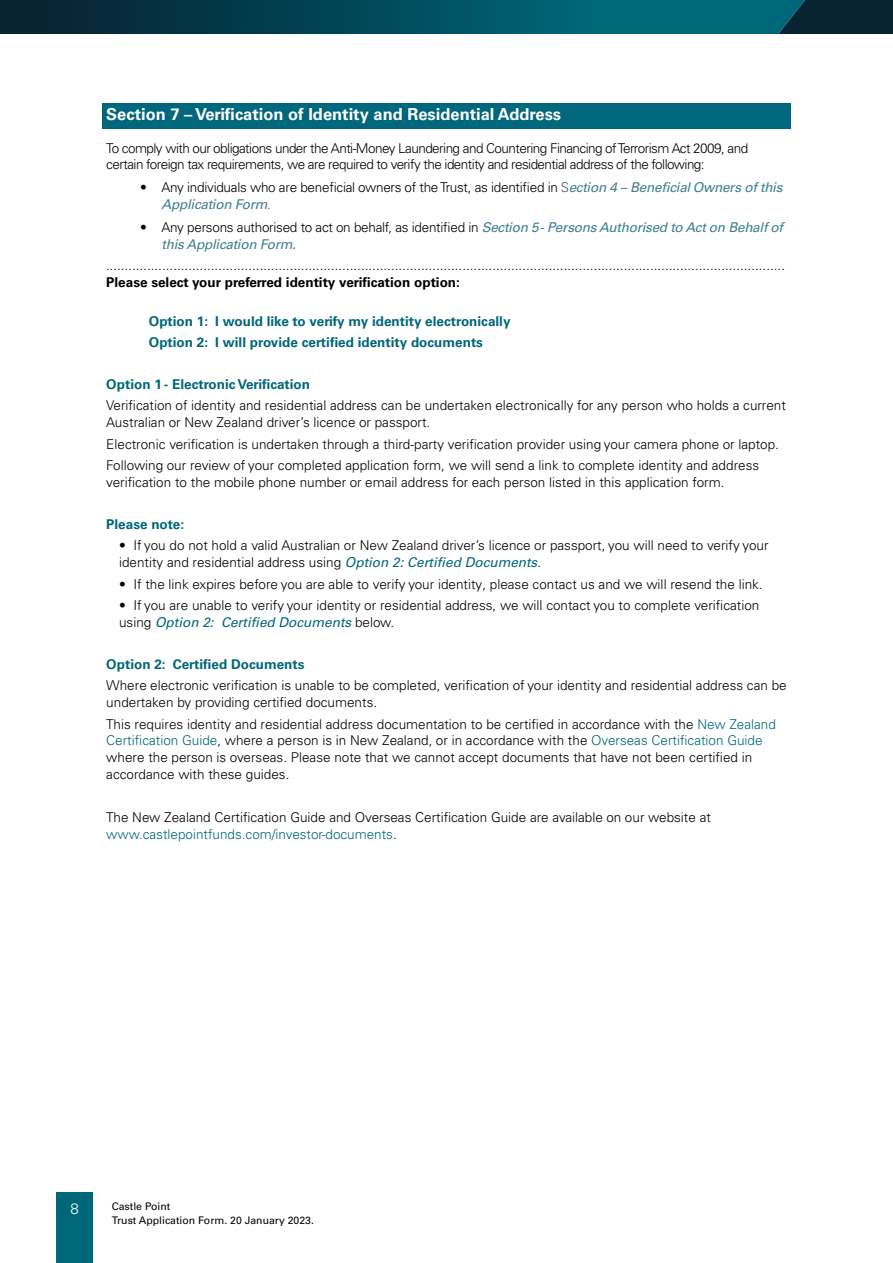
<style>
.page{position:relative;width:893px;height:1263px;background:#fff}
.page>*{position:absolute;margin:0;border:0;box-sizing:border-box;transform-origin:0 0}
.t1{font:700 16.5px "Univers LT Pro 65";color:#fff}
.t2{font:300 15px "Univers LT Pro 45";color:#fff}
.t3{font:300 13.5px/17px "Univers LT Pro 45";color:#000}
.t4{font:300 13.5px/15.8px "Univers LT Pro 45";letter-spacing:-.04em;color:#000}
.t5{font:300 13.5px "Univers LT Pro 45";letter-spacing:-.02em;color:#000}
.t6{font:700 13.5px/21.1px "Univers LT Pro 65";color:#006779}
.t7{font:700 13.5px "Univers LT Pro 65";color:#000}
.t8{font:italic 13.5px "Univers LT Pro 55";color:#006779}
.t9{font:italic 13.5px "Univers LT Pro 55";letter-spacing:-.02em;color:#3f7e8f}
.t10{font:10.5px/13.5px "Univers LT Std";color:#000}
.s1{color:#575756}
.s2{font-family:"Univers LT Pro 55";font-weight:400;font-style:italic;color:#3f7e8f}
.s3{font-family:"Univers LT Pro 45";font-weight:300;font-style:normal;color:#575756}
.s4{font-family:"Univers LT Pro 55";font-weight:400;font-style:italic;color:#006779}
.s5{font-family:"Univers LT Pro 45";font-weight:300;font-style:normal;color:#000}
.s6{color:#006779}
</style>
<div class="page">
<div style="left:102px;top:104px;width:689px;height:25px;background:#00677d"></div>
<div style="left:57px;top:1192px;width:36px;height:71px;background:#006779"></div>
<svg style="left:0;top:0;width:893px;height:34px"></svg>
<p class="t1" style="left:106px;top:105px;width:456px">Section 7 – Verification of Identity and Residential Address</p>
<p class="t4" style="left:106px;top:140px;width:643px">To comply with our obligations under the Anti-Money Laundering and Countering Financing of Terrorism Act 2009, and certain foreign tax requirements, we are required to verify the identity and residential address of the following:</p>
<p class="t5" style="left:140px;top:179px;width:644px">• Any individuals who are beneficial owners of the Trust, as identified in <span class="s1">S</span><span class="s2">ection 4 – Beneficial Owners of this</span></p>
<p class="t9" style="left:162px;top:196px;width:111px">Application Form<span class="s3">.</span></p>
<p class="t5" style="left:140px;top:219px;width:644px">• Any persons authorised to act on behalf, as identified in <span class="s2">Section 5 - Persons Authorised to Act on Behalf of</span></p>
<p class="t9" style="left:162px;top:236px;width:136px">this Application Form.</p>
<p class="t3" style="left:106px;top:257px;width:680px">.....................................................................................................................................................................................</p>
<p class="t7" style="left:106px;top:275px;width:355px">Please select your preferred identity verification option:</p>
<p class="t6" style="left:149px;top:310px;width:363px">Option 1: I would like to verify my identity electronically<br>Option 2: I will provide certified identity documents</p>
<p class="t6" style="left:106px;top:374px;width:205px">Option 1 - Electronic Verification</p>
<p class="t3" style="left:106px;top:397px;width:681px">Verification of identity and residential address can be undertaken electronically for any person who holds a current<br>Australian or New Zealand driver’s licence or passport.</p>
<p class="t3" style="left:106px;top:433px;width:674px;line-height:21.1px">Electronic verification is undertaken through a third-party verification provider using your camera phone or laptop.<br>Following our review of your completed application form, we will send a link to complete identity and address</p>
<p class="t3" style="left:106px;top:473px;width:620px">verification to the mobile phone number or email address for each person listed in this application form.</p>
<p class="t6" style="left:106px;top:514px;width:79px">Please note:</p>
<p class="t3" style="left:119px;top:537px;width:651px">• If you do not hold a valid Australian or New Zealand driver’s licence or passport, you will need to verify your identity and residential address using <span class="s4">Option 2: Certified Documents</span>.</p>
<p class="t3" style="left:119px;top:575px;width:645px">• If the link expires before you are able to verify your identity, please contact us and we will resend the link.</p>
<p class="t3" style="left:119px;top:596px;width:642px">• If you are unable to verify your identity or residential address, we will contact you to complete verification</p>
<p class="t8" style="left:119px;top:614px;width:277px"><span class="s5">using</span> Option 2: Certified Documents <span class="s5">below.</span></p>
<p class="t6" style="left:106px;top:654px;width:200px">Option 2: Certified Documents</p>
<p class="t3" style="left:106px;top:677px;width:682px">Where electronic verification is unable to be completed, verification of your identity and residential address can be undertaken by providing certified documents.</p>
<p class="t3" style="left:106px;top:715px;width:671px">This requires identity and residential address documentation to be certified in accordance with the <span class="s6">New Zealand Certification Guide</span>, where a person is in New Zealand, or in accordance with the <span class="s6">Overseas Certification Guide </span>where the person is overseas. Please note that we cannot accept documents that have not been certified in accordance with these guides.</p>
<p class="t3" style="left:106px;top:808px;width:606px">The New Zealand Certification Guide and Overseas Certification Guide are available on our website at <span class="s6">www.castlepointfunds.com/investor-documents</span>.</p>
<p class="t2" style="left:70px;top:1199px;width:10px">8</p>
<p class="t10" style="left:112px;top:1200px;width:204px">Castle Point<br>Trust Application Form. 20 January 2023.</p>
</div>
